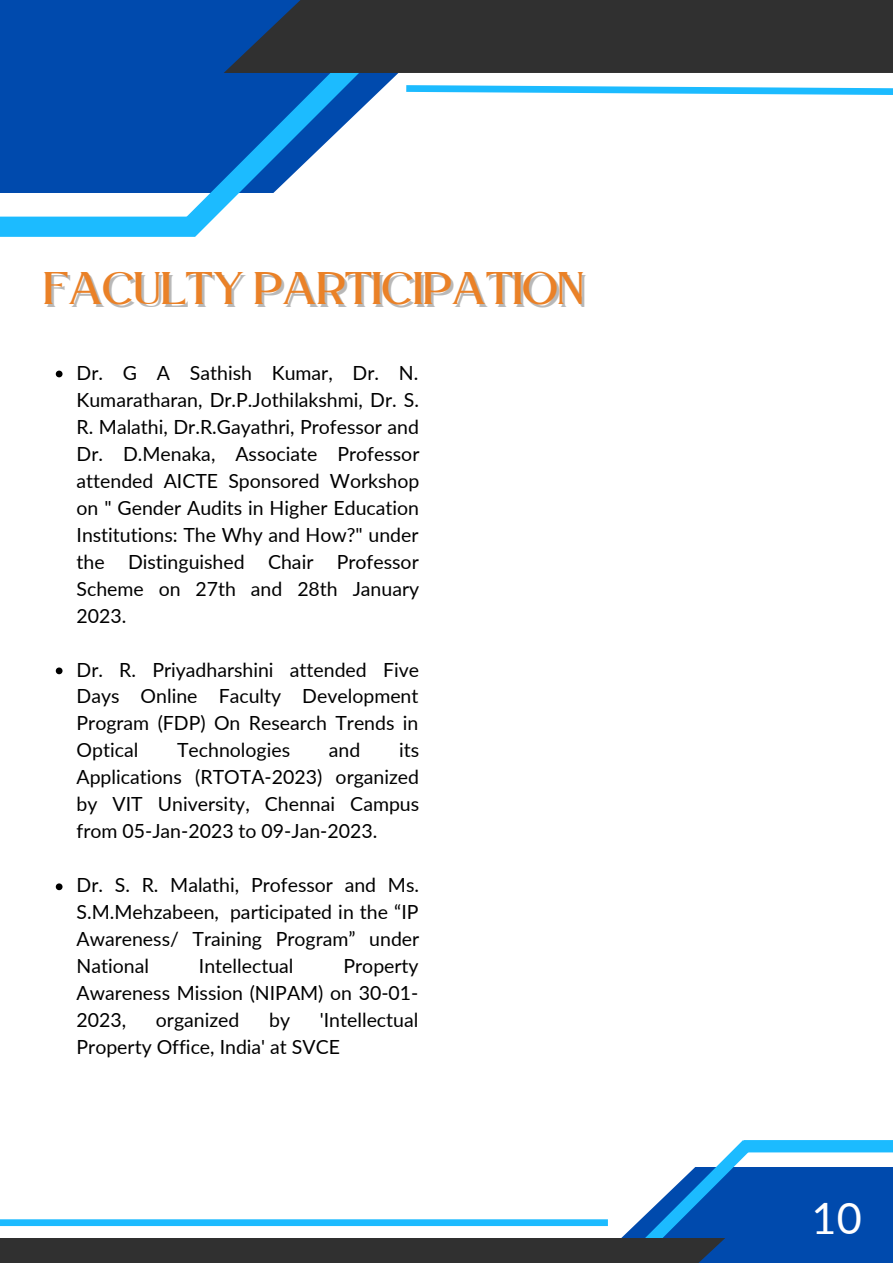
<style>
.page{position:relative;width:893px;height:1264px;background:#fff}
.page>*{position:absolute;margin:0;border:0;box-sizing:border-box;transform-origin:0 0}
.t1{font:48px "Lovera";color:#ea8127}
.t2{font:43.2px "Lato";color:#fff}
.t3{font:19.5px/27px "Lato";color:#000;text-align:justify}
</style>
<div class="page">
<div style="left:0;top:0;width:516px;height:193px;background:#004aad"></div>
<div style="left:547px;top:1166px;width:345px;height:96px;background:#004aad"></div>
<div style="left:0;top:217px;width:195px;height:20px;background:#1cbbff"></div>
<div style="left:743px;top:1140px;width:149px;height:12px;background:#1cbbff"></div>
<svg style="left:495px;top:82px;width:397px;height:17px"></svg>
<div style="left:0;top:1219px;width:608px;height:6px;background:#1cbbff"></div>
<svg style="left:159px;top:73px;width:336px;height:164px"></svg>
<svg style="left:560px;top:1140px;width:204px;height:97px"></svg>
<div style="left:224px;top:0;width:668px;height:73px;background:#303030"></div>
<div style="left:0;top:1237px;width:725px;height:25px;background:#303030"></div>
<svg style="left:56px;top:370px;width:6px;height:7px"></svg>
<svg style="left:56px;top:667px;width:6px;height:7px"></svg>
<svg style="left:56px;top:883px;width:6px;height:7px"></svg>
<h1 class="t1" style="left:44px;top:259px;width:542px">FACULTY PARTICIPATION</h1>
<p class="t3" style="left:76px;top:358px;width:344px">Dr. G A Sathish Kumar, Dr. N.<br>Kumaratharan, Dr.P.Jothilakshmi, Dr. S.<br>R. Malathi, Dr.R.Gayathri, Professor and Dr. D.Menaka, Associate Professor attended AICTE Sponsored Workshop on " Gender Audits in Higher Education Institutions: The Why and How?" under the Distinguished Chair Professor Scheme on 27th and 28th January 2023.</p>
<p class="t3" style="left:76px;top:655px;width:344px">Dr. R. Priyadharshini attended Five Days Online Faculty Development Program (FDP) On Research Trends in Optical</p>
<p class="t3" style="left:177px;top:736px;width:115px">Technologies</p>
<p class="t3" style="left:329px;top:736px;width:33px">and</p>
<p class="t3" style="left:76px;top:736px;width:344px;text-indent:322px">its Applications (RTOTA-2023) organized by VIT University, Chennai Campus from 05-Jan-2023 to 09-Jan-2023.</p>
<p class="t3" style="left:76px;top:871px;width:344px">Dr. S. R. Malathi, Professor and Ms.<br>S.M.Mehzabeen, participated in the “IP Awareness/ Training Program” under National</p>
<p class="t3" style="left:199px;top:952px;width:96px">Intellectual</p>
<p class="t3" style="left:76px;top:952px;width:343px;text-indent:267px">Property Awareness Mission (NIPAM) on 30-01- 2023,</p>
<p class="t3" style="left:76px;top:1006px;width:343px;text-indent:243px">'Intellectual<br>Property Office, India' at SVCE</p>
<p class="t3" style="left:156px;top:1006px;width:85px">organized</p>
<p class="t3" style="left:269px;top:1006px;width:22px">by</p>
<h2 class="t2" style="left:811px;top:1191px;width:52px">10</h2>
</div>
